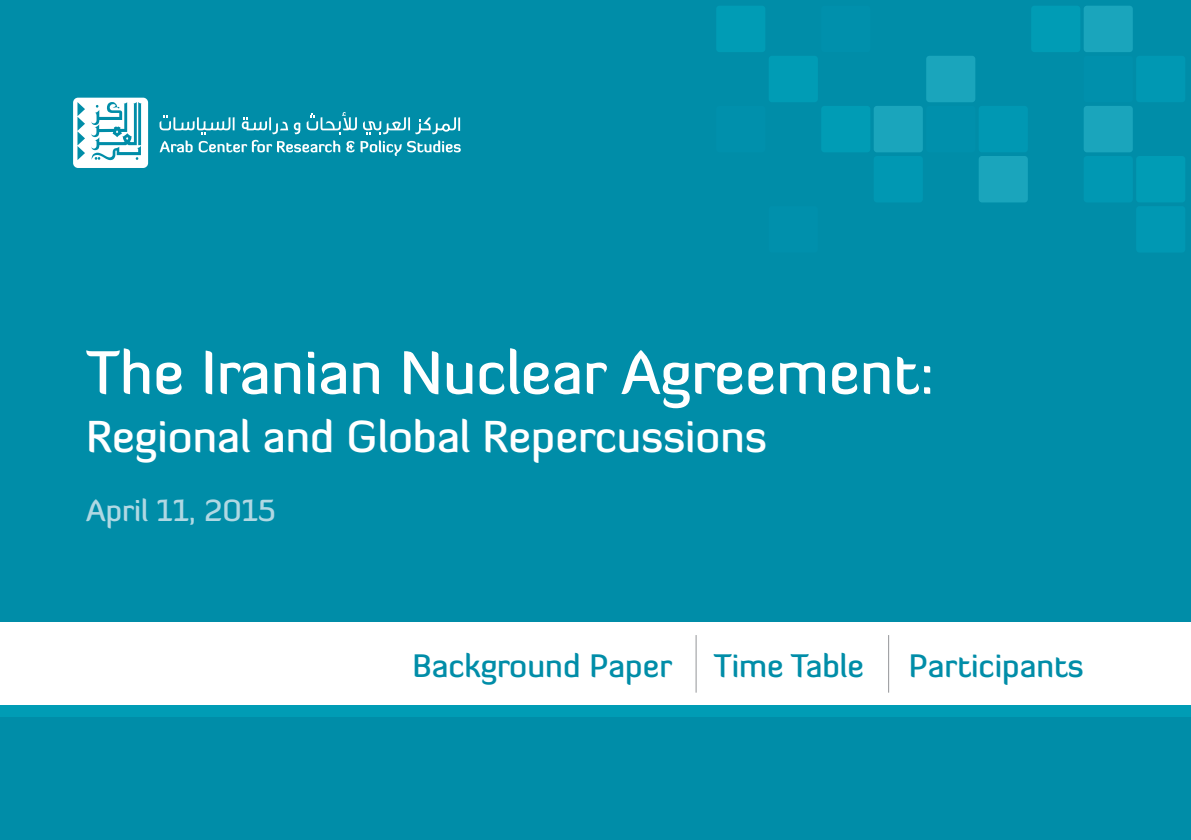
<style>
.page{position:relative;width:1191px;height:840px;background:#fff}
.page>*{position:absolute;margin:0;border:0;box-sizing:border-box;transform-origin:0 0}
.t1{font:500 60px "Diavlo";color:#fff}
.t2{font:500 44px "Diavlo";color:#fff}
.t3{font:500 32px "Diavlo";color:#008da8}
.t4{font:500 30px "Diavlo";color:#b0d8e3}
</style>
<div class="page">
<div style="left:0;top:0;width:1191px;height:839px;background:#008da8"></div>
<div style="left:0;top:621px;width:1191px;height:83px;background:#fff"></div>
<div style="left:0;top:704px;width:1191px;height:12px;background:#009cb5"></div>
<div style="left:1136px;top:56px;width:49px;height:46px;background:#0098b3;border-radius:3px"></div>
<div style="left:1136px;top:156px;width:49px;height:46px;background:#009cb5;border-radius:3px"></div>
<div style="left:1136px;top:206px;width:49px;height:46px;background:#0098b3;border-radius:3px"></div>
<div style="left:1083px;top:6px;width:49px;height:46px;background:#1aa5bc;border-radius:3px"></div>
<div style="left:1083px;top:56px;width:49px;height:46px;background:#0090ac;border-radius:3px"></div>
<div style="left:1083px;top:106px;width:49px;height:46px;background:#1aa5bc;border-radius:3px"></div>
<div style="left:1083px;top:156px;width:49px;height:46px;background:#0098b3;border-radius:3px"></div>
<div style="left:1031px;top:6px;width:49px;height:46px;background:#009cb5;border-radius:3px"></div>
<div style="left:978px;top:106px;width:49px;height:46px;background:#0098b3;border-radius:3px"></div>
<div style="left:978px;top:156px;width:49px;height:46px;background:#1aa5bc;border-radius:3px"></div>
<div style="left:926px;top:56px;width:49px;height:46px;background:#1aa5bc;border-radius:3px"></div>
<div style="left:926px;top:106px;width:49px;height:46px;background:#0090ac;border-radius:3px"></div>
<div style="left:873px;top:106px;width:50px;height:46px;background:#1aa5bc;border-radius:3px"></div>
<div style="left:873px;top:156px;width:50px;height:46px;background:#0098b3;border-radius:3px"></div>
<div style="left:821px;top:6px;width:49px;height:46px;background:#0090ac;border-radius:3px"></div>
<div style="left:821px;top:106px;width:49px;height:46px;background:#009cb5;border-radius:3px"></div>
<div style="left:768px;top:56px;width:50px;height:46px;background:#009cb5;border-radius:3px"></div>
<div style="left:768px;top:206px;width:50px;height:46px;background:#0090ac;border-radius:3px"></div>
<div style="left:716px;top:6px;width:49px;height:46px;background:#009cb5;border-radius:3px"></div>
<div style="left:716px;top:106px;width:49px;height:46px;background:#0090ac;border-radius:3px"></div>
<svg style="left:159px;top:112px;width:302px;height:44px"></svg>
<svg style="left:73px;top:98px;width:75px;height:70px"></svg>
<hr style="left:888px;top:634px;width:1px;height:58px;background:#939598">
<hr style="left:695px;top:634px;width:1px;height:58px;background:#939598">
<p class="t1" style="left:86px;top:334px;width:848px">The Iranian Nuclear Agreement:</p>
<p class="t2" style="left:86px;top:408px;width:682px">Regional and Global Repercussions</p>
<p class="t4" style="left:86px;top:491px;width:191px">April 11, 2015</p>
<p class="t3" style="left:412px;top:645px;width:261px">Background Paper</p>
<p class="t3" style="left:713px;top:645px;width:152px">Time Table</p>
<p class="t3" style="left:908px;top:645px;width:177px">Participants</p>
</div>
